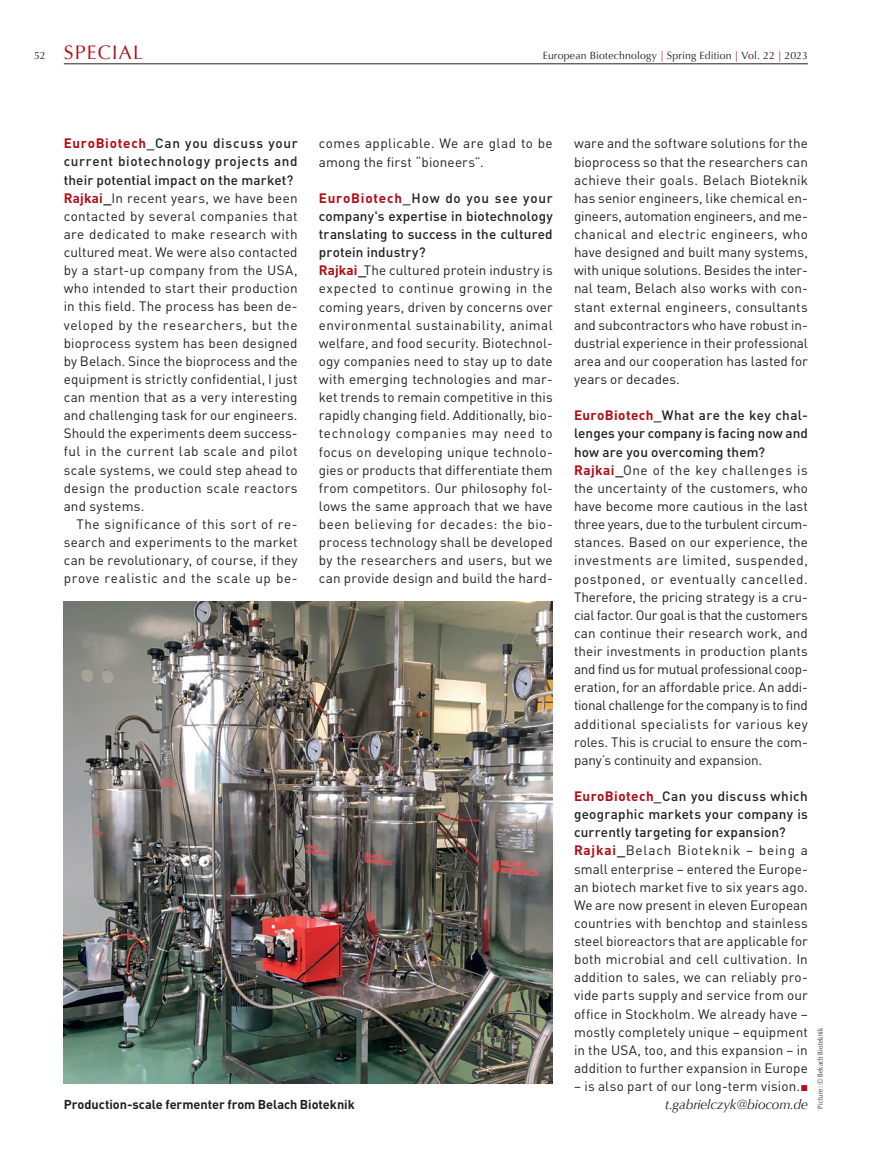
<style>
.page{position:relative;width:893px;height:1170px;background:#fff}
.page>*{position:absolute;margin:0;border:0;box-sizing:border-box;transform-origin:0 0}
.t1{font:19.5px "Optima";letter-spacing:.065em;color:#b00d15}
.t2{font:13.5px/18.1px "DIN";letter-spacing:.01em;color:#231f20}
.t3{font:13.5px/18.1px "DIN";letter-spacing:.03em;color:#231f20}
.t4{font:italic 13.5px "Optima";letter-spacing:-.01em;color:#231f20}
.t5{font:700 12.75px "DIN";letter-spacing:-.005em;color:#231f20}
.t6{font:10.5px "Optima";letter-spacing:.01em;color:#231f20}
.t7{font:300 condensed 7.5px "Optima Nova LT Pro";letter-spacing:.02em;color:#231f20}
.s1{font-size:10.5px;color:#231f20}
.s2{color:#b00d15}
.s3{font-weight:700;color:#b00d15}
.s4{font-weight:500}
.s5{font-weight:700}
.s6{font-family:"European Pi Three";font-size:8.7px;color:#b00d15}
</style>
<div class="page">
<hr style="left:64px;top:63px;width:744px;height:1px;background:#231f20">
<img style="left:64px;top:601px;width:489px;height:482px">
<h1 class="t1" style="left:34px;top:41px;width:110px"><span class="s1">52</span> SPECIAL</h1>
<p class="t6" style="left:543px;top:50px;width:267px">European Biotechnology <span class="s2">|</span> Spring Edition <span class="s2">|</span> Vol. 22 <span class="s2">|</span> 2023</p>
<p class="t2" style="left:64px;top:134px;width:235px"><span class="s3">EuroBiotech</span><span class="s4">_Can you discuss your current biotechnology projects and their potential impact on the market?<br></span><span class="s3">Rajkai</span><span class="s5">_</span>In recent years, we have been contacted by several companies that are dedicated to make research with cultured meat. We were also contacted by a start-up company from the USA, who intended to start their production in this field. The process has been de&shy;veloped by the researchers, but the bioprocess system has been designed by Belach. Since the bioprocess and the equipment is strictly confidential, I just can mention that as a very interesting and challenging task for our engineers.<br>Should the experiments deem success&shy;ful in the current lab scale and pilot scale systems, we could step ahead to design the production scale reactors and systems.</p>
<p class="t2" style="left:64px;top:514px;width:235px;text-align:justify;text-indent:13px">The significance of this sort of re&shy;search and experiments to the market can be revolutionary, of course, if they prove realistic and the scale up be-</p>
<p class="t3" style="left:319px;top:134px;width:235px">comes applicable. We are glad to be among the first “bioneers”.</p>
<p class="t2" style="left:319px;top:188px;width:235px"><span class="s3">EuroBiotech</span><span class="s4">_How do you see your company's expertise in biotechnology translating to success in the cultured protein industry?<br></span><span class="s3">Rajkai</span><span class="s5">_</span>The cultured protein industry is expected to continue growing in the coming years, driven by concerns over environmental sustainability, animal welfare, and food security. Biotechnol&shy;ogy companies need to stay up to date with emerging technologies and mar&shy;ket trends to remain competitive in this rapidly changing field. Additionally, bio&shy;technology companies may need to focus on developing unique technolo&shy;gies or products that differentiate them from competitors. Our philosophy fol&shy;lows the same approach that we have been believing for decades: the bio&shy;process technology shall be developed by the researchers and users, but we can provide design and build the hard-</p>
<p class="t2" style="left:574px;top:134px;width:235px;text-align:justify">ware and the software solutions for the bioprocess so that the researchers can achieve their goals. Belach Bioteknik has senior engineers, like chemical en&shy;gineers, automation engineers, and me&shy;chanical and electric engineers, who have designed and built many systems, with unique solutions. Besides the inter&shy;nal team, Belach also works with con&shy;stant external engineers, consultants and subcontractors who have robust in&shy;dustrial experience in their professional area and our cooperation has lasted for years or decades.</p>
<p class="t2" style="left:574px;top:406px;width:235px"><span class="s3">EuroBiotech</span><span class="s4">_What are the key chal&shy;lenges your company is facing now and how are you overcoming them?<br></span><span class="s3">Rajkai</span><span class="s5">_</span>One of the key challenges is the uncertainty of the customers, who have become more cautious in the last three years, due to the turbulent circum&shy;stances. Based on our experience, the investments are limited, suspended, postponed, or eventually cancelled.<br>Therefore, the pricing strategy is a cru&shy;cial factor. Our goal is that the customers can continue their research work, and their investments in production plants and find us for mutual professional coop&shy;eration, for an affordable price. An addi&shy;tional challenge for the company is to find additional specialists for various key roles. This is crucial to ensure the com&shy;pany’s continuity and expansion.</p>
<p class="t2" style="left:574px;top:786px;width:235px"><span class="s3">EuroBiotech</span><span class="s4">_Can you discuss which geographic markets your company is currently targeting for expansion?<br></span><span class="s3">Rajkai</span><span class="s5">_</span>Belach Bioteknik – being a small enterprise – entered the Europe&shy;an biotech market five to six years ago.<br>We are now present in eleven European countries with benchtop and stainless steel bioreactors that are applicable for both microbial and cell cultivation. In addition to sales, we can reliably pro&shy;vide parts supply and service from our office in Stockholm. We already have – mostly completely unique – equipment in the USA, too, and this expansion – in addition to further expansion in Europe</p>
<p class="t2" style="left:574px;top:1076px;width:235px">– is also part of our long-term vision.<span class="s6">L</span></p>
<p class="t5" style="left:64px;top:1095px;width:293px">Production-scale fermenter from Belach Bioteknik</p>
<p class="t4" style="left:665px;top:1096px;width:144px">t.gabrielczyk@biocom.de</p>
<p class="t7" style="left:816px;top:1108px;width:83px;rotate:-90deg">Picture: © Bekach Bioteknik</p>
</div>
